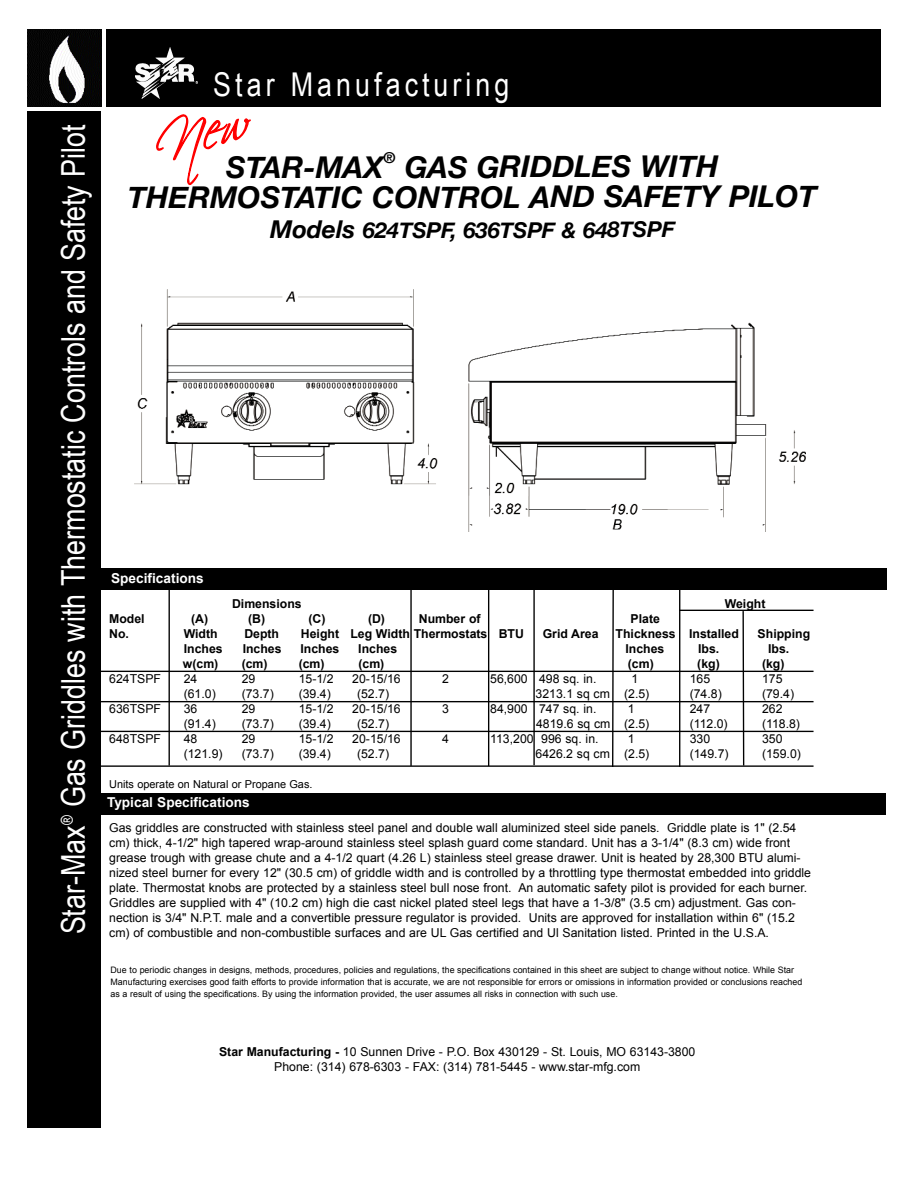
<style>
.page{position:relative;width:918px;height:1188px;background:#fff}
.page>*{position:absolute;margin:0;border:0;box-sizing:border-box;transform-origin:0 0}
.t1{font:32.7px "Arial Narrow";color:#fff}
.t2{font:32.7px "Arial Narrow";letter-spacing:.125em;color:#fff}
.t3{font:italic 700 30px/30.2px "Helvetica Neue";color:#000}
.t4{font:italic 700 21.9px "Helvetica Neue";color:#000}
.t5{font:italic 700 15px "Helvetica Neue";color:#000}
.t6{font:700 13.65px "Arial";color:#fff}
.t7{font:12.3px/15px "Arial";color:#000}
.t8{font:700 12.3px "Arial";color:#000}
.t9{font:10.95px "Arial";color:#000}
.t10{font:8.85px/12.3px "Arial";color:#000}
.s1{font-size:24.6px}
.s2{font-weight:700}
</style>
<div class="page">
<div style="left:106px;top:29px;width:775px;height:78px;background:#000"></div>
<img style="left:27px;top:29px;width:74px;height:78px">
<div style="left:27px;top:111px;width:74px;height:1017px;background:#000"></div>
<img style="left:135px;top:47px;width:63px;height:52px">
<div style="left:90px;top:569px;width:797px;height:21px;background:#000"></div>
<div style="left:90px;top:793px;width:796px;height:21px;background:#000"></div>
<hr style="left:90px;top:765px;width:724px;height:2px;background:#000">
<hr style="left:90px;top:671px;width:724px;height:1px;background:#000">
<hr style="left:101px;top:701px;width:713px;height:1px;background:#000">
<hr style="left:90px;top:731px;width:724px;height:1px;background:#000">
<hr style="left:410px;top:590px;width:2px;height:176px;background:#000">
<hr style="left:488px;top:588px;width:1px;height:178px;background:#000">
<hr style="left:533px;top:586px;width:2px;height:179px;background:#000">
<svg style="left:611px;top:590px;width:4px;height:177px"></svg>
<hr style="left:679px;top:590px;width:1px;height:177px;background:#000">
<hr style="left:169px;top:590px;width:1px;height:176px;background:#000">
<hr style="left:679px;top:610px;width:135px;height:1px;background:#000">
<svg style="left:742px;top:611px;width:3px;height:156px"></svg>
<img style="left:135px;top:290px;width:670px;height:242px">
<div style="left:183px;top:432px;width:214px;height:9px;background:#fff"></div>
<h1 class="t1" style="left:54px;top:934px;width:811px;rotate:-90deg">Star-Max<sup>®</sup> Gas Griddles with Thermostatic Controls and Safety Pilot</h1>
<h1 class="t2" style="left:213px;top:65px;width:298px">Star Manufacturing</h1>
<h2 class="t3" style="left:226px;top:151px;width:159px">STAR-MAX</h2>
<p class="t5" style="left:384px;top:149px;width:14px">®</p>
<h2 class="t3" style="left:128px;top:151px;width:691px;text-indent:277px">GAS GRIDDLES WITH<br>THERMOSTATIC CONTROL AND SAFETY PILOT</h2>
<h3 class="t4" style="left:270px;top:216px;width:406px"><span class="s1">Models</span> 624TSPF, 636TSPF &amp; 648TSPF</h3>
<p class="t6" style="left:111px;top:570px;width:94px">Specifications</p>
<p class="t8" style="left:232px;top:597px;width:71px">Dimensions</p>
<p class="t8" style="left:725px;top:597px;width:42px">Weight</p>
<p class="t8" style="left:109px;top:612px;width:37px">Model</p>
<p class="t8" style="left:191px;top:612px;width:19px">(A)</p>
<p class="t8" style="left:248px;top:612px;width:19px">(B)</p>
<p class="t8" style="left:308px;top:612px;width:19px">(C)</p>
<p class="t8" style="left:368px;top:612px;width:19px">(D)</p>
<p class="t8" style="left:419px;top:612px;width:63px">Number of</p>
<p class="t8" style="left:631px;top:612px;width:31px">Plate</p>
<p class="t8" style="left:109px;top:627px;width:21px">No.</p>
<p class="t8" style="left:184px;top:627px;width:36px">Width</p>
<p class="t8" style="left:244px;top:627px;width:36px">Depth</p>
<p class="t8" style="left:301px;top:627px;width:225px">Height Leg Width Thermostats BTU</p>
<p class="t8" style="left:543px;top:627px;width:57px">Grid Area</p>
<p class="t8" style="left:616px;top:627px;width:125px">Thickness Installed</p>
<p class="t8" style="left:758px;top:627px;width:54px">Ship ping</p>
<p class="t8" style="left:184px;top:642px;width:40px">Inches</p>
<p class="t8" style="left:243px;top:642px;width:40px">Inches</p>
<p class="t8" style="left:301px;top:642px;width:40px">Inches</p>
<p class="t8" style="left:358px;top:642px;width:40px">Inches</p>
<p class="t8" style="left:626px;top:642px;width:40px">Inches</p>
<p class="t8" style="left:698px;top:642px;width:23px">Ibs.</p>
<p class="t8" style="left:768px;top:642px;width:23px">Ibs.</p>
<p class="t8" style="left:183px;top:657px;width:37px">w(cm)</p>
<p class="t8" style="left:242px;top:657px;width:27px">(cm)</p>
<p class="t8" style="left:299px;top:657px;width:27px">(cm)</p>
<p class="t8" style="left:358px;top:657px;width:27px">(cm)</p>
<p class="t8" style="left:628px;top:657px;width:27px">(cm)</p>
<p class="t8" style="left:697px;top:657px;width:24px">(kg)</p>
<p class="t8" style="left:762px;top:657px;width:24px">(kg)</p>
<p class="t7" style="left:109px;top:671px;width:53px">624TSPF</p>
<p class="t7" style="left:184px;top:671px;width:15px">24</p>
<p class="t7" style="left:242px;top:671px;width:15px">29</p>
<p class="t7" style="left:299px;top:671px;width:36px">15-1/2</p>
<p class="t7" style="left:352px;top:671px;width:50px">20-15/16</p>
<p class="t7" style="left:442px;top:671px;width:8px">2</p>
<p class="t7" style="left:490px;top:671px;width:108px">56,600 498 sq. in.</p>
<p class="t7" style="left:632px;top:671px;width:8px">1</p>
<p class="t7" style="left:690px;top:671px;width:22px">165</p>
<p class="t7" style="left:762px;top:671px;width:22px">175</p>
<p class="t7" style="left:184px;top:686px;width:34px">(61.0)</p>
<p class="t7" style="left:242px;top:686px;width:34px">(73.7)</p>
<p class="t7" style="left:299px;top:686px;width:34px">(39.4)</p>
<p class="t7" style="left:357px;top:686px;width:34px">(52.7)</p>
<p class="t7" style="left:536px;top:686px;width:115px">3213.1 sq cm (2.5)</p>
<p class="t7" style="left:690px;top:686px;width:34px">(74.8)</p>
<p class="t7" style="left:762px;top:686px;width:34px">(79.4)</p>
<p class="t7" style="left:109px;top:701px;width:53px">636TSPF</p>
<p class="t7" style="left:184px;top:701px;width:15px">36</p>
<p class="t7" style="left:242px;top:701px;width:15px">29</p>
<p class="t7" style="left:299px;top:701px;width:36px">15-1/2</p>
<p class="t7" style="left:352px;top:701px;width:50px">20-15/16</p>
<p class="t7" style="left:442px;top:701px;width:8px">3</p>
<p class="t7" style="left:490px;top:701px;width:108px">84,900 747 sq. in.</p>
<p class="t7" style="left:628px;top:701px;width:8px">1</p>
<p class="t7" style="left:690px;top:701px;width:22px">247</p>
<p class="t7" style="left:762px;top:701px;width:22px">262</p>
<p class="t7" style="left:184px;top:716px;width:34px">(91.4)</p>
<p class="t7" style="left:242px;top:716px;width:34px">(73.7)</p>
<p class="t7" style="left:299px;top:716px;width:34px">(39.4)</p>
<p class="t7" style="left:357px;top:716px;width:34px">(52.7)</p>
<p class="t7" style="left:536px;top:716px;width:115px">4819.6 sq cm (2.5)</p>
<p class="t7" style="left:690px;top:716px;width:40px">(112.0)</p>
<p class="t7" style="left:762px;top:716px;width:40px">(118.8)</p>
<p class="t7" style="left:109px;top:731px;width:53px">648TSPF</p>
<p class="t7" style="left:184px;top:731px;width:15px">48</p>
<p class="t7" style="left:242px;top:731px;width:15px">29</p>
<p class="t7" style="left:299px;top:731px;width:36px">15-1/2</p>
<p class="t7" style="left:352px;top:731px;width:50px">20-15/16</p>
<p class="t7" style="left:442px;top:731px;width:8px">4</p>
<p class="t7" style="left:490px;top:731px;width:110px">113,200 996 sq. in.</p>
<p class="t7" style="left:628px;top:731px;width:8px">1</p>
<p class="t7" style="left:690px;top:731px;width:22px">330</p>
<p class="t7" style="left:762px;top:731px;width:22px">350</p>
<p class="t7" style="left:184px;top:746px;width:40px">(121.9)</p>
<p class="t7" style="left:242px;top:746px;width:34px">(73.7)</p>
<p class="t7" style="left:299px;top:746px;width:34px">(39.4)</p>
<p class="t7" style="left:357px;top:746px;width:34px">(52.7)</p>
<p class="t7" style="left:536px;top:746px;width:115px">6426.2 sq cm (2.5)</p>
<p class="t7" style="left:690px;top:746px;width:40px">(149.7)</p>
<p class="t7" style="left:762px;top:746px;width:40px">(159.0)</p>
<p class="t9" style="left:109px;top:778px;width:205px">Units operate on Natural or Propane Gas.</p>
<p class="t7" style="left:109px;top:821px;width:703px">Gas griddles are constructed with stainless steel panel and double wall aluminized steel side panels. Griddle plate is 1" (2.54 cm) thick, 4-1/2" high tapered wrap-around stainless steel splash guard come standard. Unit has a 3-1/4" (8.3 cm) wide front grease trough with grease chute and a 4-1/2 quart (4.26 L) stainless steel grease drawer. Unit is heated by 28,300 BTU alu mi - nized steel burner for every 12" (30.5 cm) of griddle width and is controlled by a throttling type thermostat embedded into griddle plate. Thermostat knobs are protected by a stainless steel bull nose front. An au to mat ic safety pilot is provided for each burner.<br>Griddles are supplied with 4" (10.2 cm) high die cast nickel plated steel legs that have a 1-3/8" (3.5 cm) adjustment. Gas con&shy;nection is 3/4" N.P.T. male and a convertible pressure regulator is provided. Units are approved for installation within 6" (15.2 cm) of combustible and non-combustible surfaces and are UL Gas certified and Ul Sanitation listed. Printed in the U.S.A.</p>
<p class="t6" style="left:107px;top:795px;width:144px">Typical Specifications</p>
<p class="t10" style="left:111px;top:963px;width:693px">Due to periodic changes in designs, methods, procedures, policies and regulations, the specifications contained in this sheet are subject to change without notice. While Star<br>Manufacturing exercises good faith efforts to provide information that is accurate, we are not responsible for errors or omissions in information provided or conclusions reached as a result of using the specifications. By using the information provided, the user assumes all risks in connection with such use.</p>
<p class="t7" style="left:219px;top:1045px;width:478px;text-align:center"><span class="s2">Star Manufacturing -</span> 10 Sunnen Drive - P.O. Box 430129 - St. Louis, MO 63143-3800<br>Phone: (314) 678-6303 - FAX: (314) 781-5445 - www.star-mfg.com</p>
</div>
